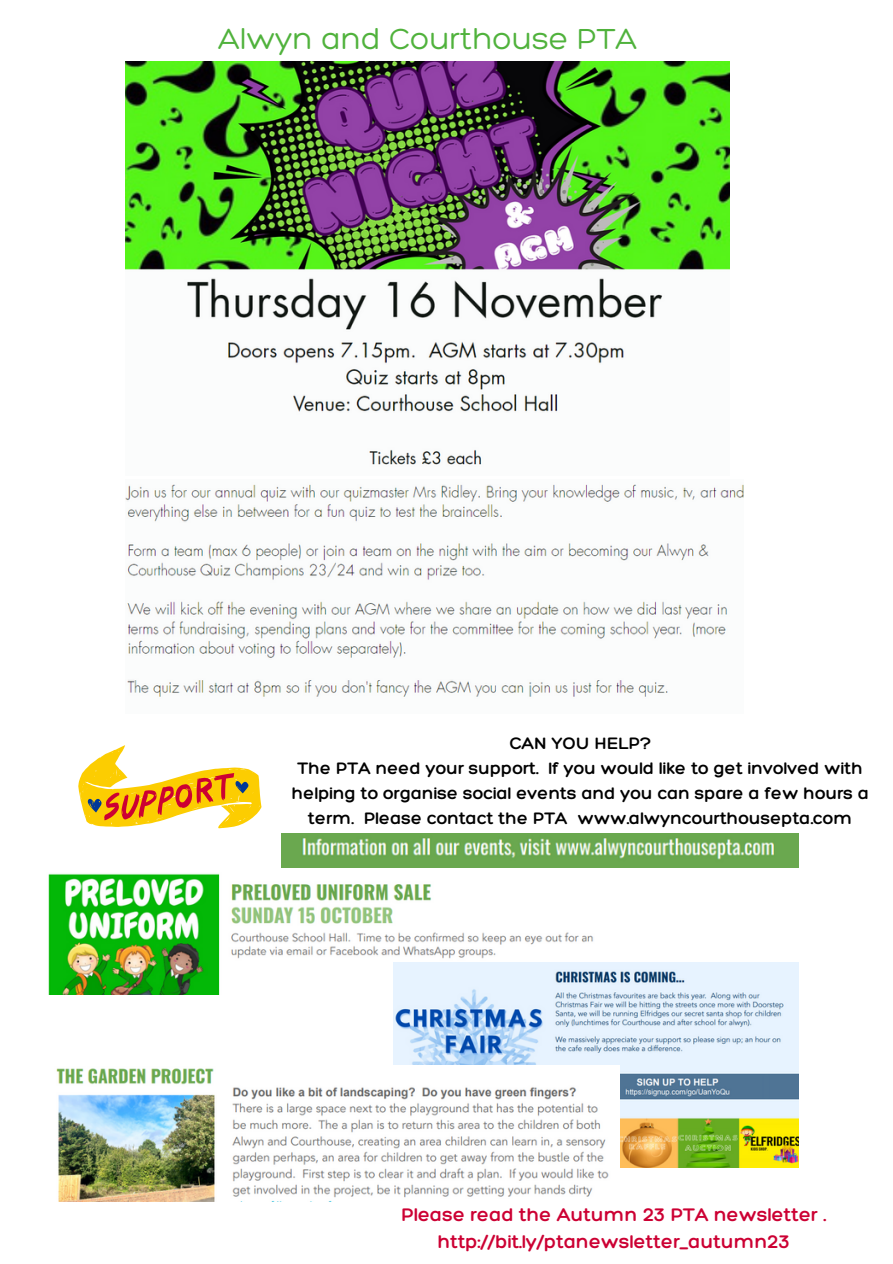
<style>
.page{position:relative;width:893px;height:1264px;background:#fff}
.page>*{position:absolute;margin:0;border:0;box-sizing:border-box;transform-origin:0 0}
.t1{font:300 31.5px "Hero";color:#50b23c}
.t2{font:300 19.8px "Hero";color:#c03}
.t3{font:300 18px/24.8px "Hero";color:#000;text-align:center}
</style>
<div class="page">
<svg style="left:78px;top:745px;width:183px;height:83px"></svg>
<img style="left:126px;top:61px;width:603px;height:404px">
<img style="left:126px;top:484px;width:617px;height:213px">
<img style="left:48px;top:873px;width:546px;height:121px">
<img style="left:394px;top:962px;width:404px;height:205px">
<img style="left:56px;top:1065px;width:563px;height:136px">
<img style="left:281px;top:833px;width:517px;height:34px">
<p class="t1" style="left:218px;top:19px;width:421px">Alwyn and Courthouse PTA</p>
<p class="t3" style="left:510px;top:730px;width:143px">CAN YOU HELP?</p>
<p class="t3" style="left:292px;top:755px;width:578px">The PTA need your support. If you would like to get involved with helping to organise social events and you can spare a few hours a term. Please contact the PTA www.alwyncourthousepta.com</p>
<p class="t2" style="left:401px;top:1201px;width:426px">Please read the Autumn 23 PTA newsletter .</p>
<p class="t2" style="left:437px;top:1228px;width:353px">http://bit.ly/ptanewsletter_autumn23</p>
</div>
